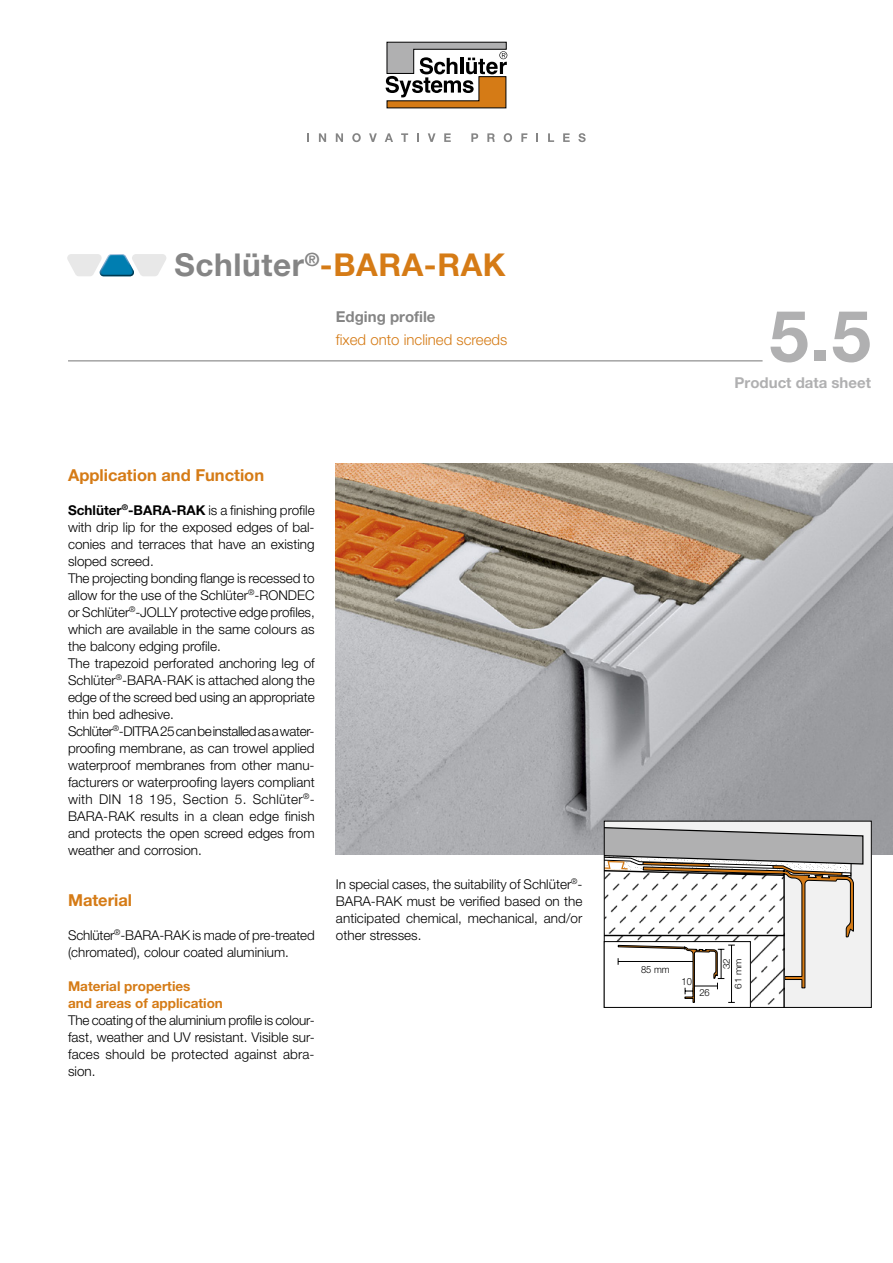
<style>
.page{position:relative;width:893px;height:1263px;background:#fff}
.page>*{position:absolute;margin:0;border:0;box-sizing:border-box;transform-origin:0 0}
.t1{font:700 71.25px "Helvetica Neue LT Pro";color:#b0b0b1}
.t2{font:700 31.5px "Helvetica Neue LT Pro";letter-spacing:.02em;color:#d57b16}
.t3{font:700 16.5px "Helvetica Neue LT Pro";color:#d57b16}
.t4{font:300 15px "Helvetica Neue LT Pro";color:#d57b16}
.t5{font:700 15px "Helvetica Neue LT Pro";color:#b0b0b1}
.t6{font:700 15px "Helvetica Neue LT Pro";color:#858585}
.t7{font:300 13.5px/17px "Helvetica Neue LT Pro";color:#000}
.t8{font:700 13.5px/17px "Helvetica Neue LT Pro";color:#d57b16}
.t9{font:300 9.9px "Helvetica Neue LT Pro";color:#000;scale:.94 1}
.t10{font:300 9.3px "Helvetica Neue LT Pro";color:#000;scale:1.06 1}
.s1{color:#858585}
.s2{font-weight:700}
</style>
<div class="page">
<img style="left:336px;top:463px;width:557px;height:392px">
<div style="left:604px;top:821px;width:267px;height:186px;background:#f1f1f1"></div>
<svg style="left:604px;top:821px;width:260px;height:186px"></svg>
<div style="left:604px;top:941px;width:147px;height:67px;border:1px solid #000"></div>
<svg style="left:386px;top:42px;width:121px;height:66px"></svg>
<svg style="left:307px;top:133px;width:2px;height:9px"></svg>
<svg style="left:319px;top:133px;width:7px;height:9px"></svg>
<svg style="left:336px;top:133px;width:7px;height:9px"></svg>
<svg style="left:352px;top:133px;width:9px;height:9px"></svg>
<svg style="left:369px;top:133px;width:8px;height:9px"></svg>
<svg style="left:385px;top:133px;width:8px;height:9px"></svg>
<svg style="left:401px;top:133px;width:7px;height:9px"></svg>
<svg style="left:417px;top:133px;width:2px;height:9px"></svg>
<svg style="left:428px;top:133px;width:7px;height:9px"></svg>
<svg style="left:444px;top:133px;width:7px;height:9px"></svg>
<svg style="left:471px;top:133px;width:7px;height:9px"></svg>
<svg style="left:487px;top:133px;width:8px;height:9px"></svg>
<svg style="left:504px;top:133px;width:8px;height:9px"></svg>
<svg style="left:521px;top:133px;width:6px;height:9px"></svg>
<svg style="left:536px;top:133px;width:2px;height:9px"></svg>
<svg style="left:548px;top:133px;width:6px;height:9px"></svg>
<svg style="left:563px;top:133px;width:7px;height:9px"></svg>
<svg style="left:578px;top:133px;width:8px;height:9px"></svg>
<hr style="left:68px;top:360px;width:695px;height:1px;background:#858585">
<svg style="left:67px;top:254px;width:99px;height:22px"></svg>
<h2 class="t2" style="left:174px;top:246px;width:333px"><span class="s1">Schlüter</span><sup>®</sup>-BARA-RAK</h2>
<p class="t6" style="left:336px;top:307px;width:101px">Edging profile</p>
<p class="t4" style="left:336px;top:330px;width:173px">fixed onto inclined screeds</p>
<p class="t3" style="left:68px;top:464px;width:198px">Application and Function</p>
<p class="t7" style="left:68px;top:501px;width:248px"><span class="s2">Schlüter</span><sup>®</sup><span class="s2">-BARA-RAK</span> is a finishing profile with drip lip for the exposed edges of bal&shy;conies and terraces that have an existing sloped screed.<br>The projecting bonding flange is recessed to allow for the use of the Schlüter<sup>®</sup>-RONDEC or Schlüter<sup>®</sup>-JOLLY protective edge profiles, which are available in the same colours as the balcony edging profile.<br>The trapezoid perforated anchoring leg of Schlüter<sup>®</sup>-BARA-RAK is attached along the edge of the screed bed using an appropriate thin bed adhesive.<br>Schlüter<sup>®</sup>-DITRA 25 can be installed as a water&shy;proofing membrane, as can trowel applied waterproof membranes from other manu&shy;facturers or waterproofing layers compliant with DIN 18 195, Section 5. Schlüter<sup>®</sup>- BARA-RAK results in a clean edge finish and protects the open screed edges from weather and corrosion.</p>
<p class="t3" style="left:68px;top:890px;width:66px">Material</p>
<p class="t7" style="left:68px;top:926px;width:248px">Schlüter<sup>®</sup>-BARA-RAK is made of pre-treated (chromated), colour coated aluminium.</p>
<p class="t8" style="left:68px;top:977px;width:156px">Material properties<br>and areas of application</p>
<p class="t7" style="left:68px;top:1011px;width:248px;text-align:justify">The coating of the aluminium profile is colour&shy;fast, weather and UV resistant. Visible sur&shy;faces should be protected against abra&shy;sion.</p>
<p class="t7" style="left:336px;top:875px;width:248px;text-align:justify">In special cases, the suitability of Schlüter<sup>®</sup>- BARA-RAK must be verified based on the anticipated chemical, mechanical, and/or other stresses.</p>
<h1 class="t1" style="left:769px;top:292px;width:103px">5.5</h1>
<p class="t5" style="left:735px;top:373px;width:138px">Product data sheet</p>
<p class="t9" style="left:641px;top:963px;width:32px">85 mm</p>
<p class="t9" style="left:681px;top:975px;width:13px">10</p>
<p class="t9" style="left:699px;top:986px;width:13px">26</p>
<p class="t10" style="left:721px;top:969px;width:12px;rotate:-90deg">32</p>
<p class="t10" style="left:732px;top:989px;width:30px;rotate:-90deg">61 mm</p>
</div>
